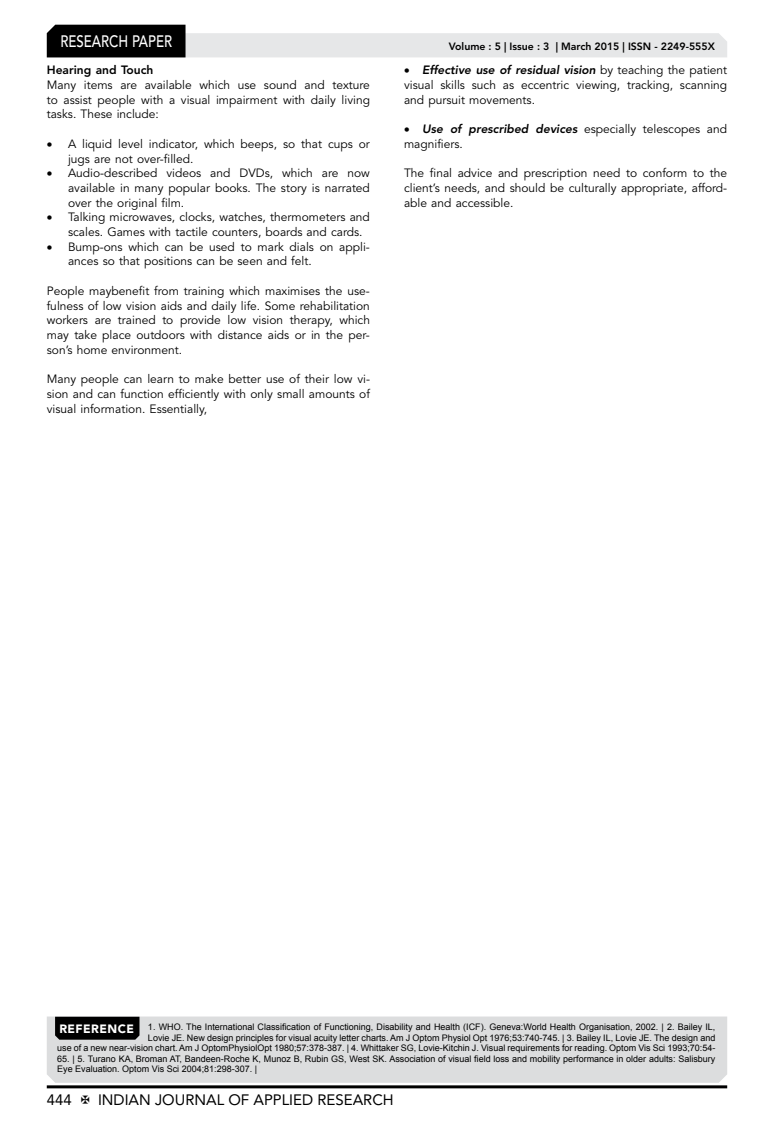
<style>
.page{position:relative;width:774px;height:1136px;background:#fff}
.page>*{position:absolute;margin:0;border:0;box-sizing:border-box;transform-origin:0 0}
.t1{font:500 16.5px "Avenir LT Std";color:#fff;scale:.8 1}
.t2{font:15px "Avenir LT Std";color:#000}
.t3{font:12px/14.7px "Avenir LT Std";color:#000;text-align:justify}
.t4{font:800 12px "Avenir LT Std";color:#000}
.t5{font:800 10.5px "Avenir LT Std";color:#000}
.t6{font:9px/10.5px "Arial";color:#000;text-align:right}
.s1{font-weight:800;font-style:italic}
.s2{font-family:"Avenir LT Std";font-weight:900;font-size:12px;color:#fff}
</style>
<div class="page">
<hr style="left:47px;top:1085px;width:680px;height:3px;background:#000">
<svg style="left:47px;top:25px;width:680px;height:32px"></svg>
<div style="left:47px;top:1016px;width:680px;height:66px;background:#dcddde"></div>
<div style="left:55px;top:1016px;width:84px;height:23px;background:#000"></div>
<h1 class="t1" style="left:60px;top:32px;width:139px">RESEARCH PAPER</h1>
<p class="t4" style="left:47px;top:63px;width:108px">Hearing and Touch</p>
<p class="t3" style="left:47px;top:78px;width:325px">Many items are available which use sound and texture to assist people with a visual impairment with daily living tasks. These include:</p>
<p class="t3" style="left:68px;top:137px;width:303px;text-indent:-21px">• A liquid level indicator, which beeps, so that cups or jugs are not over-filled.</p>
<p class="t3" style="left:68px;top:166px;width:303px;text-indent:-21px">• Audio-described videos and DVDs, which are now available in many popular books. The story is narrated over the original film.</p>
<p class="t3" style="left:68px;top:210px;width:303px;text-indent:-21px">• Talking microwaves, clocks, watches, thermometers and scales. Games with tactile counters, boards and cards.</p>
<p class="t3" style="left:68px;top:239px;width:303px;text-indent:-21px">• Bump-ons which can be used to mark dials on appli&shy;ances so that positions can be seen and felt.</p>
<p class="t3" style="left:47px;top:284px;width:325px">People maybenefit from training which maximises the use&shy;fulness of low vision aids and daily life. Some rehabilitation workers are trained to provide low vision therapy, which may take place outdoors with distance aids or in the per&shy;son’s home environment.</p>
<p class="t3" style="left:47px;top:372px;width:325px">Many people can learn to make better use of their low vi&shy;sion and can function efficiently with only small amounts of visual information. Essentially,</p>
<p class="t5" style="left:449px;top:41px;width:268px">Volume : 5 | Issue : 3 | March 2015 | ISSN - 2249-555X</p>
<p class="t3" style="left:404px;top:63px;width:325px">• <span class="s1">Effective use of residual vision</span> by teaching the patient visual skills such as eccentric viewing, tracking, scanning and pursuit movements.</p>
<p class="t3" style="left:404px;top:122px;width:325px">• <span class="s1">Use of prescribed devices</span> especially telescopes and magnifiers.</p>
<p class="t3" style="left:404px;top:166px;width:325px">The final advice and prescription need to conform to the client’s needs, and should be culturally appropriate, afford&shy;able and accessible.</p>
<p class="t6" style="left:57px;top:1021px;width:660px"><span class="s2">REFERENCE</span> 1. WHO. The International Classification of Functioning, Disability and Health (ICF). Geneva:World Health Organisation, 2002. | 2. Bailey IL,<br>Lovie JE. New design principles for visual acuity letter charts. Am J Optom Physiol Opt 1976;53:740-745. | 3. Bailey IL, Lovie JE. The design and<br>use of a new near-vision chart. Am J OptomPhysiolOpt 1980;57:378-387. | 4. Whittaker SG, Lovie-Kitchin J. Visual requirements for reading. Optom Vis Sci 1993;70:54-</p>
<p class="t6" style="left:57px;top:1053px;width:659px;text-align:left">65. | 5. Turano KA, Broman AT, Bandeen-Roche K, Munoz B, Rubin GS, West SK. Association of visual field loss and mobility performance in older adults: Salisbury<br>Eye Evaluation. Optom Vis Sci 2004;81:298-307. |</p>
<p class="t2" style="left:47px;top:1090px;width:27px">444</p>
<p class="t2" style="left:98px;top:1090px;width:297px">INDIAN JOURNAL OF APPLIED RESEARCH</p>
</div>
